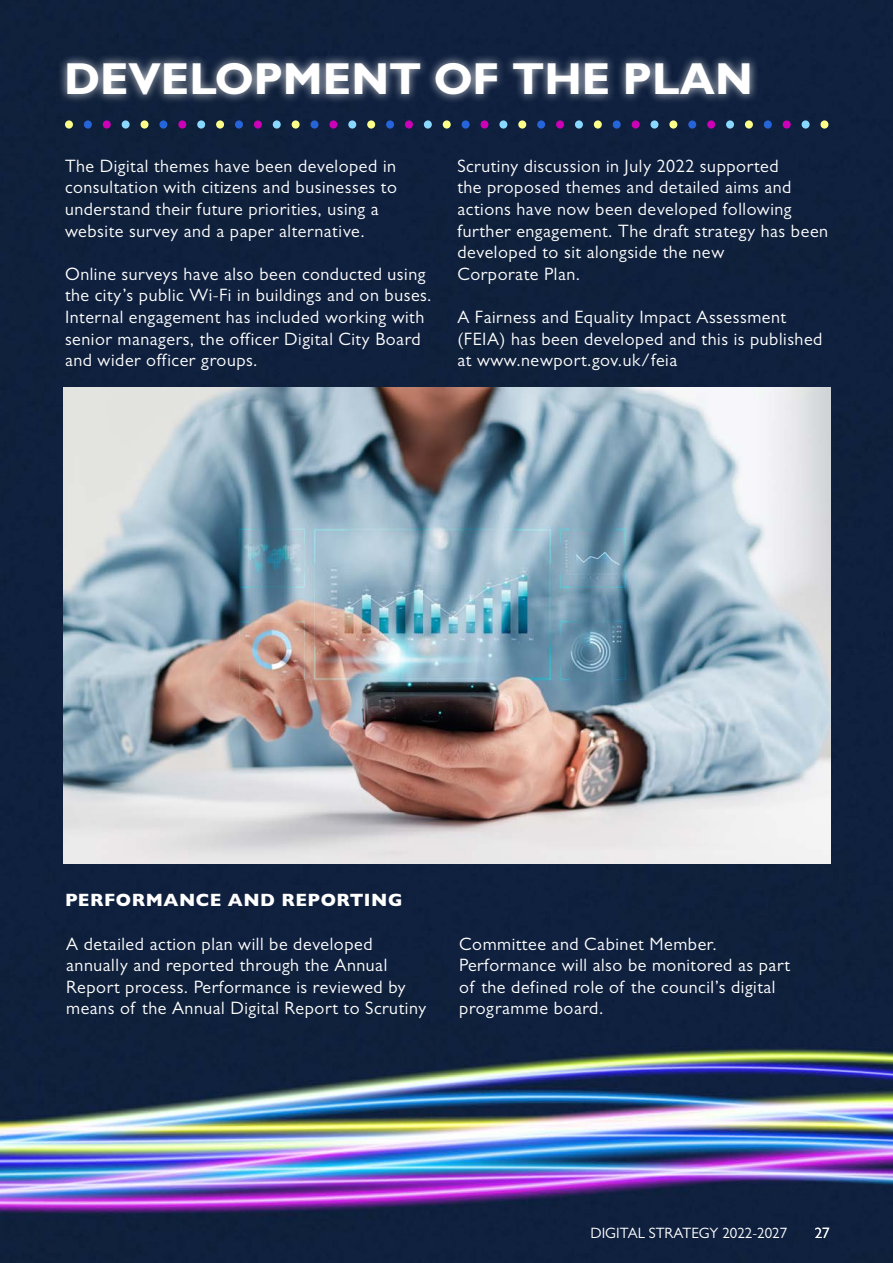
<style>
.page{position:relative;width:893px;height:1263px;background:#fff}
.page>*{position:absolute;margin:0;border:0;box-sizing:border-box;transform-origin:0 0}
.t1{font:700 45px "Gill Sans MT Pro";color:#fff}
.t2{font:18px/21.6px "Gill Sans MT Pro";letter-spacing:.03em;color:#fff}
.t3{font:800 18px "Gill Sans MT Pro";letter-spacing:.03em;color:#fff}
.t4{font:15px "Gill Sans MT Pro";color:#fff}
</style>
<div class="page">
<img style="left:0;top:0;width:893px;height:1263px">
<div style="left:58px;top:54px;width:702px;height:50px;background:#fff;opacity:.75"></div>
<svg style="left:820px;top:120px;width:8px;height:9px"></svg>
<div style="left:802px;top:120px;width:8px;height:9px;background:#89d8ff;border-radius:50%"></div>
<div style="left:783px;top:120px;width:8px;height:9px;background:#cc01b7;border-radius:50%"></div>
<div style="left:764px;top:120px;width:8px;height:9px;background:#2664da;border-radius:50%"></div>
<div style="left:745px;top:120px;width:8px;height:9px;background:#feff88;border-radius:50%"></div>
<div style="left:726px;top:120px;width:8px;height:9px;background:#89d8ff;border-radius:50%"></div>
<div style="left:707px;top:120px;width:8px;height:9px;background:#cc01b7;border-radius:50%"></div>
<div style="left:688px;top:120px;width:8px;height:9px;background:#2664da;border-radius:50%"></div>
<div style="left:669px;top:120px;width:8px;height:9px;background:#feff88;border-radius:50%"></div>
<svg style="left:650px;top:120px;width:8px;height:9px"></svg>
<div style="left:632px;top:120px;width:8px;height:9px;background:#cc01b7;border-radius:50%"></div>
<div style="left:613px;top:120px;width:8px;height:9px;background:#2664da;border-radius:50%"></div>
<div style="left:594px;top:120px;width:8px;height:9px;background:#feff88;border-radius:50%"></div>
<div style="left:575px;top:120px;width:8px;height:9px;background:#89d8ff;border-radius:50%"></div>
<div style="left:556px;top:120px;width:8px;height:9px;background:#cc01b7;border-radius:50%"></div>
<div style="left:537px;top:120px;width:8px;height:9px;background:#2664da;border-radius:50%"></div>
<div style="left:518px;top:120px;width:8px;height:9px;background:#feff88;border-radius:50%"></div>
<div style="left:499px;top:120px;width:8px;height:9px;background:#89d8ff;border-radius:50%"></div>
<div style="left:480px;top:120px;width:8px;height:9px;background:#cc01b7;border-radius:50%"></div>
<div style="left:462px;top:120px;width:8px;height:9px;background:#2664da;border-radius:50%"></div>
<div style="left:443px;top:120px;width:8px;height:9px;background:#feff88;border-radius:50%"></div>
<div style="left:424px;top:120px;width:8px;height:9px;background:#89d8ff;border-radius:50%"></div>
<div style="left:405px;top:120px;width:8px;height:9px;background:#cc01b7;border-radius:50%"></div>
<div style="left:386px;top:120px;width:8px;height:9px;background:#2664da;border-radius:50%"></div>
<div style="left:367px;top:120px;width:8px;height:9px;background:#feff88;border-radius:50%"></div>
<div style="left:348px;top:120px;width:8px;height:9px;background:#89d8ff;border-radius:50%"></div>
<div style="left:329px;top:120px;width:8px;height:9px;background:#cc01b7;border-radius:50%"></div>
<div style="left:311px;top:120px;width:7px;height:9px;background:#2664da;border-radius:50%"></div>
<div style="left:292px;top:120px;width:8px;height:9px;background:#feff88;border-radius:50%"></div>
<div style="left:273px;top:120px;width:8px;height:9px;background:#89d8ff;border-radius:50%"></div>
<div style="left:254px;top:120px;width:8px;height:9px;background:#cc01b7;border-radius:50%"></div>
<div style="left:235px;top:120px;width:8px;height:9px;background:#2664da;border-radius:50%"></div>
<div style="left:216px;top:120px;width:8px;height:9px;background:#feff88;border-radius:50%"></div>
<div style="left:197px;top:120px;width:8px;height:9px;background:#89d8ff;border-radius:50%"></div>
<div style="left:178px;top:120px;width:8px;height:9px;background:#cc01b7;border-radius:50%"></div>
<div style="left:159px;top:120px;width:8px;height:9px;background:#2664da;border-radius:50%"></div>
<svg style="left:141px;top:120px;width:8px;height:9px"></svg>
<div style="left:122px;top:120px;width:8px;height:9px;background:#89d8ff;border-radius:50%"></div>
<div style="left:103px;top:120px;width:8px;height:9px;background:#cc01b7;border-radius:50%"></div>
<div style="left:84px;top:120px;width:8px;height:9px;background:#2664da;border-radius:50%"></div>
<div style="left:65px;top:120px;width:8px;height:9px;background:#feff88;border-radius:50%"></div>
<img style="left:64px;top:388px;width:767px;height:475px">
<p class="t1" style="left:64px;top:51px;width:690px">DEVELOPMENT OF THE PLAN</p>
<p class="t2" style="left:65px;top:155px;width:333px">The Digital themes have been developed in consultation with citizens and businesses to understand their future priorities, using a website survey and a paper alternative.</p>
<p class="t2" style="left:65px;top:263px;width:368px">Online surveys have also been conducted using the city’s public Wi-Fi in buildings and on buses.<br>Internal engagement has included working with senior managers, the officer Digital City Board and wider officer groups.</p>
<p class="t2" style="left:457px;top:155px;width:372px">Scrutiny discussion in July 2022 supported<br>the proposed themes and detailed aims and actions have now been developed following further engagement. The draft strategy has been developed to sit alongside the new<br>Corporate Plan.</p>
<p class="t2" style="left:457px;top:306px;width:367px">A Fairness and Equality Impact Assessment (FEIA) has been developed and this is published at www.newport.gov.uk/feia</p>
<p class="t3" style="left:65px;top:889px;width:339px">PERFORMANCE AND REPORTING</p>
<p class="t2" style="left:66px;top:932px;width:361px">A detailed action plan will be developed annually and reported through the Annual Report process. Performance is reviewed by means of the Annual Digital Report to Scrutiny</p>
<p class="t2" style="left:459px;top:932px;width:259px">Committee and Cabinet Member.</p>
<p class="t2" style="left:459px;top:954px;width:332px">Performance will also be monitored as part of the defined role of the council’s digital programme board.</p>
<p class="t4" style="left:590px;top:1224px;width:198px">DIGITAL STRATEGY 2022-2027</p>
<p class="t4" style="left:815px;top:1224px;width:16px">27</p>
</div>
